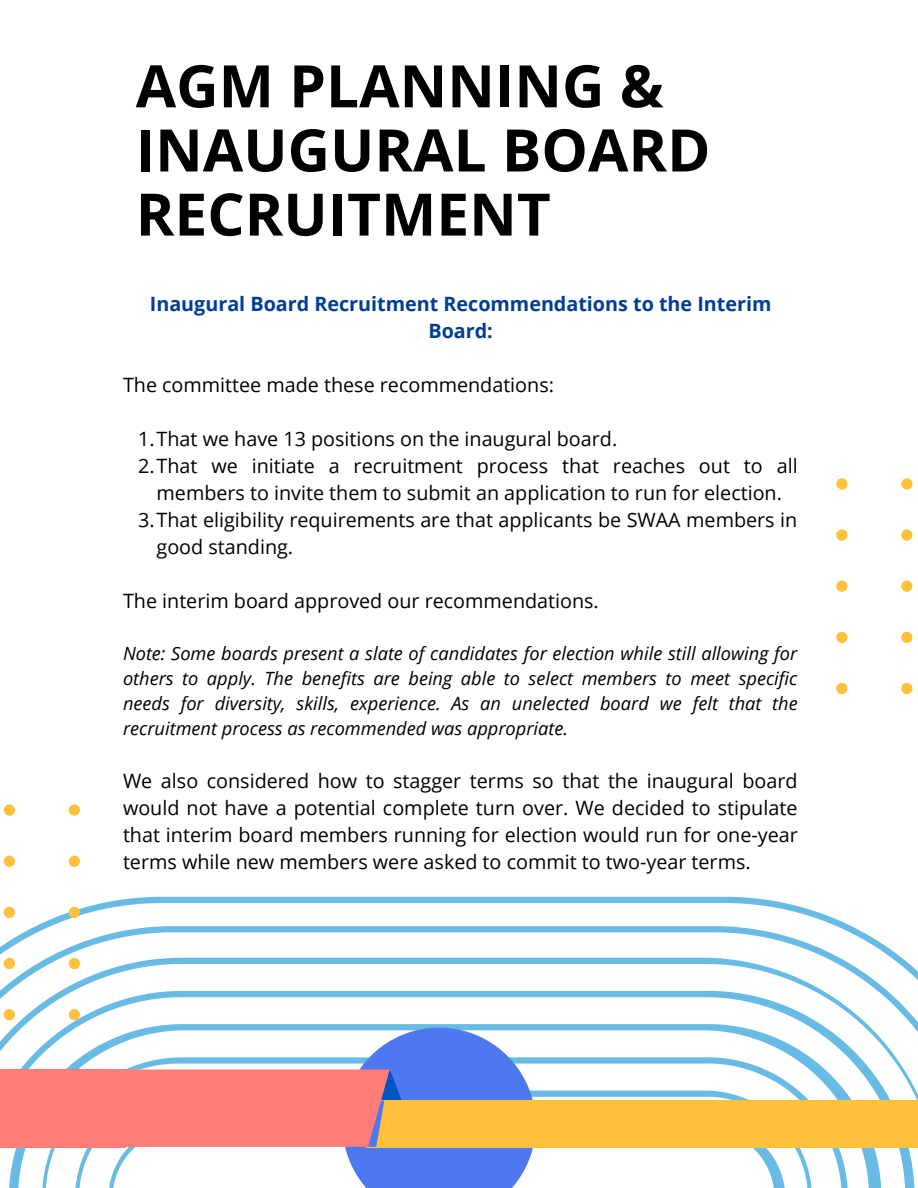
<style>
.page{position:relative;width:918px;height:1188px;background:#fff}
.page>*{position:absolute;margin:0;border:0;box-sizing:border-box;transform-origin:0 0}
.t1{font:700 58.65px/64.2px "Open Sans";color:#000}
.t2{font:19.8px/27px "Open Sans";color:#000;text-align:center}
.t3{font:700 19.8px/27px "Open Sans";color:#013e94;text-align:center}
.t4{font:italic 18.3px/24.8px "Open Sans";color:#000;text-align:justify}
</style>
<div class="page">
<svg style="left:0;top:897px;width:918px;height:291px"></svg>
<div style="left:366px;top:1101px;width:552px;height:47px;background:#ffc03b"></div>
<svg style="left:64px;top:1028px;width:472px;height:160px"></svg>
<div style="left:0;top:1069px;width:126px;height:79px;background:#ff7d79"></div>
<svg style="left:836px;top:478px;width:77px;height:216px"></svg>
<svg style="left:0;top:804px;width:80px;height:216px"></svg>
<p class="t1" style="left:136px;top:52px;width:576px">AGM PLANNING &amp;<br>INAUGURAL BOARD<br>RECRUITMENT</p>
<p class="t3" style="left:150px;top:289px;width:623px">Inaugural Board Recruitment Recommendations to the Interim<br>Board:</p>
<p class="t2" style="left:123px;top:370px;width:433px">The committee made these recommendations:</p>
<p class="t2" style="left:138px;top:424px;width:481px">1.That we have 13 positions on the inaugural board.</p>
<p class="t2" style="left:138px;top:451px;width:661px">2.That we initiate a recruitment process that reaches out to all members to invite them to submit an application to run for election.</p>
<p class="t2" style="left:157px;top:505px;width:642px;text-align:left;text-indent:-18px">3.That eligibility requirements are that applicants be SWAA members in good standing.</p>
<p class="t2" style="left:123px;top:586px;width:477px">The interim board approved our recommendations.</p>
<p class="t4" style="left:123px;top:641px;width:676px">Note: Some boards present a slate of candidates for election while still allowing for others to apply. The benefits are being able to select members to meet specific needs for diversity, skills, experience. As an unelected board we felt that the recruitment process as recommended was appropriate.</p>
<p class="t2" style="left:123px;top:766px;width:676px;text-align:justify">We also considered how to stagger terms so that the inaugural board would not have a potential complete turn over. We decided to stipulate that interim board members running for election would run for one-year terms while new members were asked to commit to two-year terms.</p>
</div>
